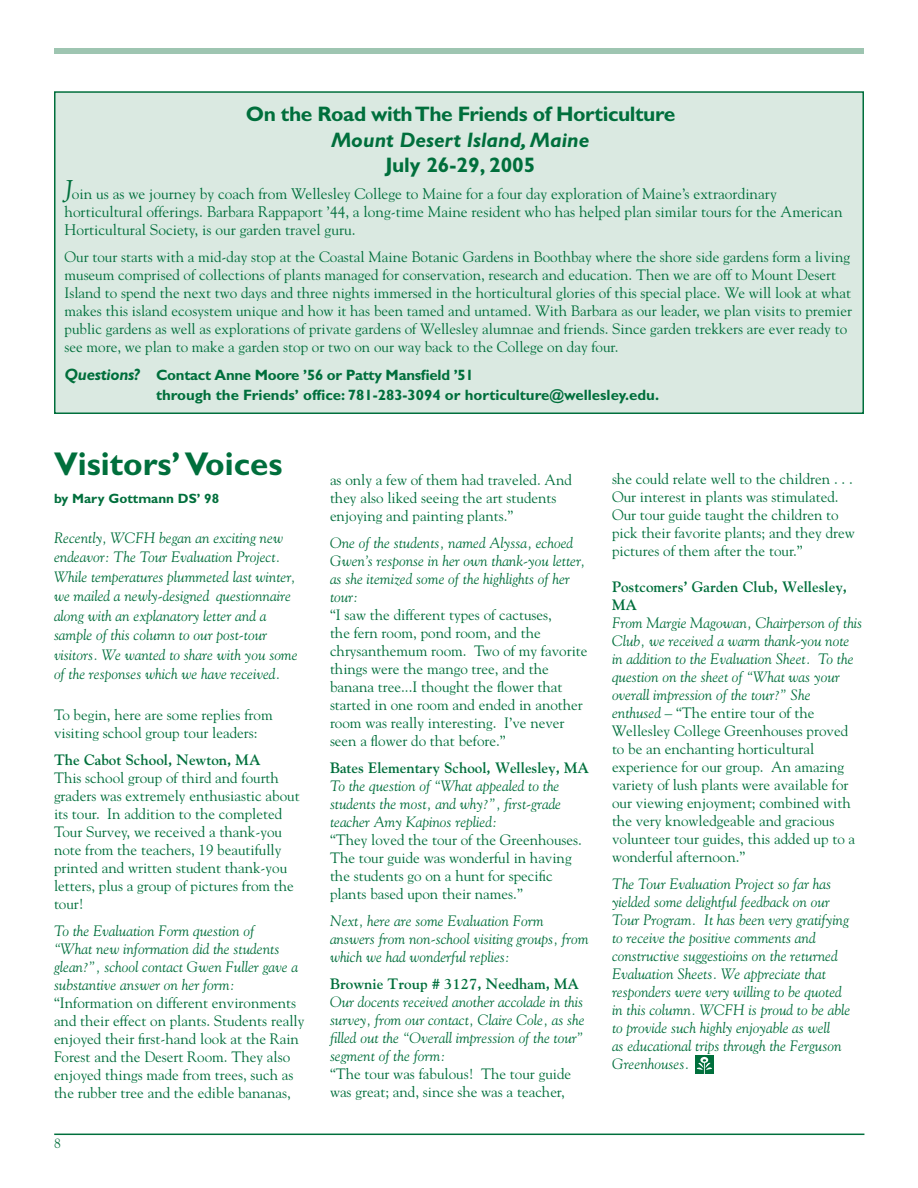
<style>
.page{position:relative;width:918px;height:1188px;background:#fff}
.page>*{position:absolute;margin:0;border:0;box-sizing:border-box;transform-origin:0 0}
.t1{font:700 33px "Gill Sans";color:#006f3c}
.t2{font:700 21px "Gill Sans";letter-spacing:-.02em;color:#006f3c}
.t3{font:italic 700 21px "Gill Sans";color:#006f3c}
.t4{font:700 21px "Gill Sans";color:#006f3c}
.t5{font:15.3px/18px "Goudy";color:#006f3c}
.t6{font:15px/18px "Goudy";color:#006f3c}
.t7{font:italic 15px/18px "Goudy";color:#006f3c}
.t8{font:700 15px/18px "Goudy";color:#006f3c}
.t9{font:700 15px/19.5px "Gill Sans";color:#006f3c}
.t10{font:700 13.5px "Gill Sans";color:#006f3c}
.t11{font:13.5px "Goudy";color:#006f3c}
.s1{font-style:italic;font-size:27px}
.s2{font-style:italic;font-size:16.5px}
.s3{font-style:italic}
</style>
<div class="page">
<hr style="left:54px;top:1134px;width:810px;height:1px;background:#006f3c">
<div style="left:54px;top:48px;width:810px;height:6px;background:#9ec5b1"></div>
<img style="left:696px;top:1056px;width:18px;height:18px">
<div style="left:55px;top:92px;width:808px;height:321px;background:#dae9e1"></div>
<div style="left:54px;top:91px;width:810px;height:323px;border:2px solid #006f3c"></div>
<h2 class="t2" style="left:246px;top:102px;width:431px">On the Road with The Friends of Horticulture</h2>
<h2 class="t3" style="left:331px;top:127px;width:260px">Mount Desert Island, Maine</h2>
<h2 class="t4" style="left:385px;top:152px;width:152px">July 26-29, 2005</h2>
<p class="t5" style="left:64px;top:184px;width:780px"><span class="s1">J</span>oin us as we journey by coach from Wellesley College to Maine for a four day exploration of Maine’s extraordinary horticultural offerings. Barbara Rappaport ’44, a long-time Maine resident who has helped plan similar tours for the American<br>Horticultural Society, is our garden travel guru.</p>
<p class="t6" style="left:64px;top:247px;width:789px">Our tour starts with a mid-day stop at the Coastal Maine Botanic Gardens in Boothbay where the shore side gardens form a living museum comprised of collections of plants managed for conservation, research and education. Then we are off to Mount Desert Island to spend the next two days and three nights immersed in the horticultural glories of this special place. We will look at what makes this island ecosystem unique and how it has been tamed and untamed. With Barbara as our leader, we plan visits to premier public gardens as well as explorations of private gardens of Wellesley alumnae and friends. Since garden trekkers are ever ready to see more, we plan to make a garden stop or two on our way back to the College on day four.</p>
<p class="t9" style="left:156px;top:365px;width:505px;text-indent:-92px"><span class="s2">Questions?</span> Contact Anne Moore ’56 or Patty Mansfield ’51<br>through the Friends’ office: 781-283-3094 or horticulture@wellesley.edu.</p>
<h1 class="t1" style="left:54px;top:444px;width:230px">Visitors’ Voices</h1>
<p class="t10" style="left:54px;top:491px;width:167px">by Mary Gottmann DS’ 98</p>
<p class="t7" style="left:54px;top:528px;width:245px;line-height:19.5px">Recently, WCFH began an exciting new endeavor: The Tour Evaluation Project.<br>While temperatures plummeted last winter, we mailed a newly-designed questionnaire along with an explanatory letter and a sample of this column to our post-tour visitors. We wanted to share with you some of the responses which we have received.</p>
<p class="t6" style="left:54px;top:705px;width:220px">To begin, here are some replies from visiting school group tour leaders:</p>
<p class="t8" style="left:54px;top:750px;width:208px">The Cabot School, Newton, MA</p>
<p class="t6" style="left:54px;top:768px;width:247px">This school group of third and fourth graders was extremely enthusiastic about its tour. In addition to the completed Tour Survey, we received a thank-you note from the teachers, 19 beautifully printed and written student thank-you letters, plus a group of pictures from the tour!</p>
<p class="t7" style="left:54px;top:921px;width:246px">To the Evaluation Form question of<br>“What new information did the students glean?”, school contact Gwen Fuller gave a substantive answer on her form:</p>
<p class="t6" style="left:54px;top:993px;width:252px">“Information on different environments and their effect on plants. Students really enjoyed their first-hand look at the Rain Forest and the Desert Room. They also enjoyed things made from trees, such as the rubber tree and the edible bananas,</p>
<p class="t11" style="left:54px;top:1135px;width:8px">8</p>
<p class="t6" style="left:330px;top:471px;width:244px">as only a few of them had traveled. And they also liked seeing the art students enjoying and painting plants.”</p>
<p class="t7" style="left:330px;top:534px;width:257px">One of the students, named Alyssa, echoed Gwen’s response in her own thank-you letter, as she itemized some of the highlights of her tour:</p>
<p class="t6" style="left:330px;top:606px;width:259px">“I saw the different types of cactuses,<br>the fern room, pond room, and the chrysanthemum room. Two of my favorite things were the mango tree, and the banana tree...I thought the flower that started in one room and ended in another room was really interesting. I’ve never seen a flower do that before.”</p>
<p class="t8" style="left:330px;top:759px;width:261px">Bates Elementary School, Wellesley, MA</p>
<p class="t7" style="left:330px;top:777px;width:233px;text-align:justify">To the question of “What appealed to the students the most, and why?”, first-grade teacher Amy Kapinos replied:</p>
<p class="t6" style="left:330px;top:831px;width:254px">“They loved the tour of the Greenhouses.<br>The tour guide was wonderful in having the students go on a hunt for specific plants based upon their names.”</p>
<p class="t7" style="left:330px;top:912px;width:260px">Next, here are some Evaluation Form answers from non-school visiting groups, from which we had wonderful replies:</p>
<p class="t8" style="left:330px;top:975px;width:251px">Brownie Troup # 3127, Needham, MA</p>
<p class="t7" style="left:330px;top:993px;width:256px;text-align:justify">Our docents received another accolade in this survey, from our contact, Claire Cole, as she filled out the “Overall impression of the tour” segment of the form:</p>
<p class="t6" style="left:330px;top:1065px;width:243px">“The tour was fabulous! The tour guide was great; and, since she was a teacher,</p>
<p class="t6" style="left:612px;top:469px;width:244px">she could relate well to the children . . .<br>Our interest in plants was stimulated.<br>Our tour guide taught the children to pick their favorite plants; and they drew pictures of them after the tour.”</p>
<p class="t8" style="left:612px;top:577px;width:237px">Postcomers’ Garden Club, Wellesley,<br>MA</p>
<p class="t6" style="left:612px;top:613px;width:252px"><span class="s3">From Margie Magowan, Chairperson of this Club, we received a warm thank-you note in addition to the Evaluation Sheet. To the question on the sheet of “What was your overall impression of the tour?” She enthused –</span> “The entire tour of the Wellesley College Greenhouses proved to be an enchanting horticultural experience for our group. An amazing variety of lush plants were available for our viewing enjoyment; combined with the very knowledgeable and gracious volunteer tour guides, this added up to a wonderful afternoon.”</p>
<p class="t7" style="left:612px;top:874px;width:240px">The Tour Evaluation Project so far has yielded some delightful feedback on our Tour Program. It has been very gratifying to receive the positive comments and constructive suggestioins on the returned Evaluation Sheets. We appreciate that responders were very willing to be quoted in this column. WCFH is proud to be able to provide such highly enjoyable as well<br>as educational trips through the Ferguson Greenhouses.</p>
</div>
